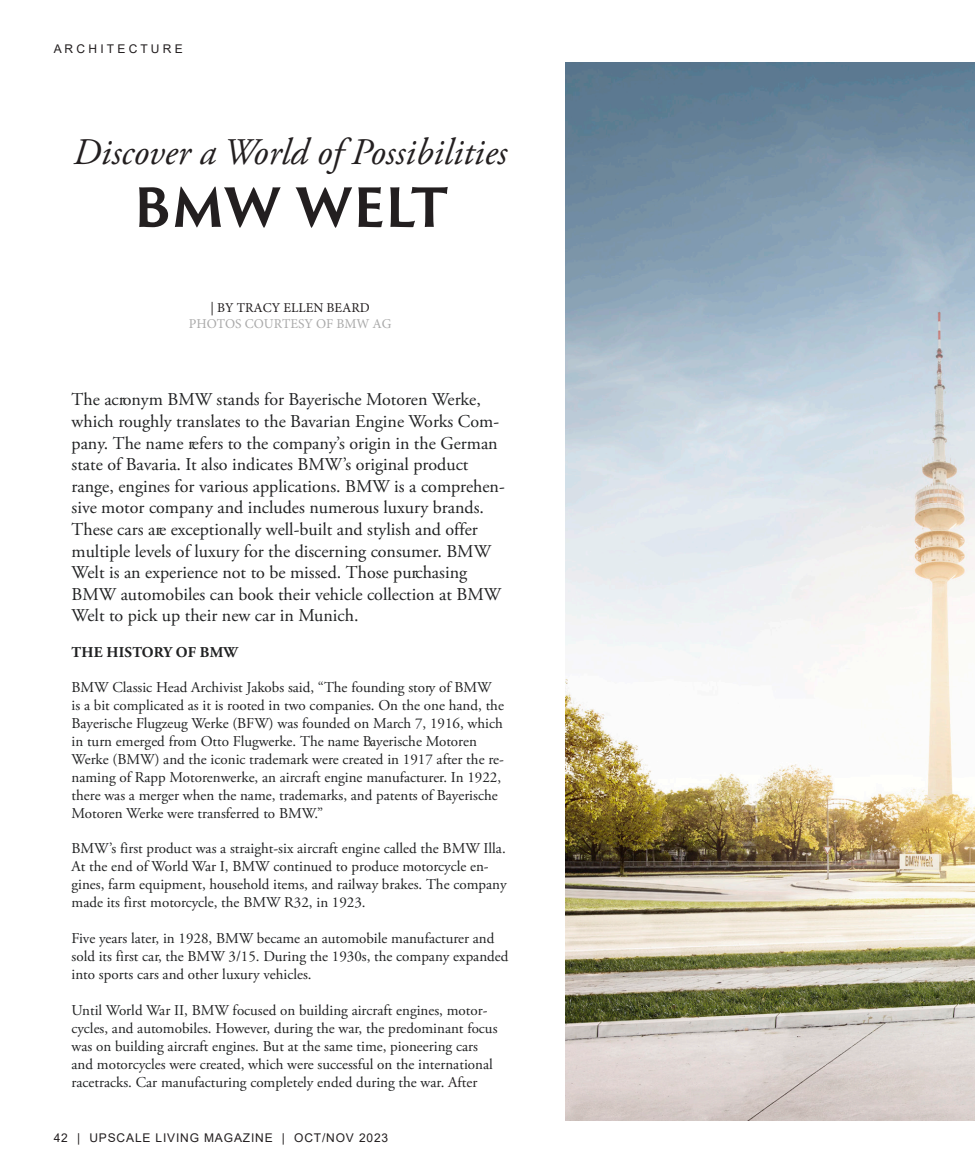
<style>
.page{position:relative;width:975px;height:1176px;background:#fff}
.page>*{position:absolute;margin:0;border:0;box-sizing:border-box;transform-origin:0 0}
.t1{font:700 52.5px "Trajan Sans Pro";letter-spacing:-.015em;color:#231f20}
.t2{font:italic 37.5px "Adobe Garamond Pro";color:#231f20}
.Normal__Web{font:18px/21.6px "Adobe Garamond Pro";color:#202122}
.Normal__Web-2{font:15px/18px "Adobe Garamond Pro";color:#202122}
.pf0{font:15px/18px "Adobe Garamond Pro";color:#202122}
.Normal__Web-3{font:700 15px "Adobe Garamond Pro";letter-spacing:.015em;color:#202122}
.t3{font:13.5px/16px "Minion Pro";color:#aaa;text-align:center}
.t4{font:12px "Arial";letter-spacing:.07em;color:#231f20}
.s1{color:#231f20}
</style>
<div class="page">
<img style="left:566px;top:63px;width:408px;height:1057px">
<p class="t4" style="left:54px;top:40px;width:131px">A R C H I T E C T U R E</p>
<p class="t2" style="left:73px;top:129px;width:435px">Discover a World of Possibilities</p>
<p class="t1" style="left:133px;top:168px;width:316px">BMW WELT</p>
<p class="t3" style="left:189px;top:300px;width:204px"><span class="s1">| BY TRACY ELLEN BEARD<br></span>PHOTOS COURTESY OF BMW AG</p>
<p class="Normal__Web" style="left:72px;top:389px;width:435px">The acronym BMW stands for Bayerische Motoren Werke, which roughly translates to the Bavarian Engine Works Com&shy;pany. The name refers to the company’s origin in the German state of Bavaria. It also indicates BMW’s original product range, engines for various applications. BMW is a comprehen&shy;sive motor company and includes numerous luxury brands.<br>These cars are exceptionally well-built and stylish and offer multiple levels of luxury for the discerning consumer. BMW Welt is an experience not to be missed. Those purchasing BMW automobiles can book their vehicle collection at BMW Welt to pick up their new car in Munich.</p>
<p class="Normal__Web-3" style="left:72px;top:644px;width:168px">THE HISTORY OF BMW</p>
<p class="pf0" style="left:72px;top:678px;width:434px">BMW Classic Head Archivist Jakobs said, “The founding story of BMW is a bit complicated as it is rooted in two companies. On the one hand, the Bayerische Flugzeug Werke (BFW) was founded on March 7, 1916, which in turn emerged from Otto Flugwerke. The name Bayerische Motoren Werke (BMW) and the iconic trademark were created in 1917 after the re&shy;naming of Rapp Motorenwerke, an aircraft engine manufacturer. In 1922, there was a merger when the name, trademarks, and patents of Bayerische Motoren Werke were transferred to BMW.”</p>
<p class="Normal__Web-2" style="left:72px;top:839px;width:436px">BMW’s first product was a straight-six aircraft engine called the BMW Illa.<br>At the end of World War I, BMW continued to produce motorcycle en&shy;gines, farm equipment, household items, and railway brakes. The company made its first motorcycle, the BMW R32, in 1923.</p>
<p class="Normal__Web-2" style="left:72px;top:929px;width:438px">Five years later, in 1928, BMW became an automobile manufacturer and sold its first car, the BMW 3/15. During the 1930s, the company expanded into sports cars and other luxury vehicles.</p>
<p class="Normal__Web-2" style="left:72px;top:1001px;width:427px">Until World War II, BMW focused on building aircraft engines, motor&shy;cycles, and automobiles. However, during the war, the predominant focus was on building aircraft engines. But at the same time, pioneering cars and motorcycles were created, which were successful on the international racetracks. Car manufacturing completely ended during the war. <span class="s1">After</span></p>
<p class="t4" style="left:54px;top:1129px;width:336px">42 | UPSCALE LIVING MAGAZINE | OCT/NOV 2023</p>
</div>
